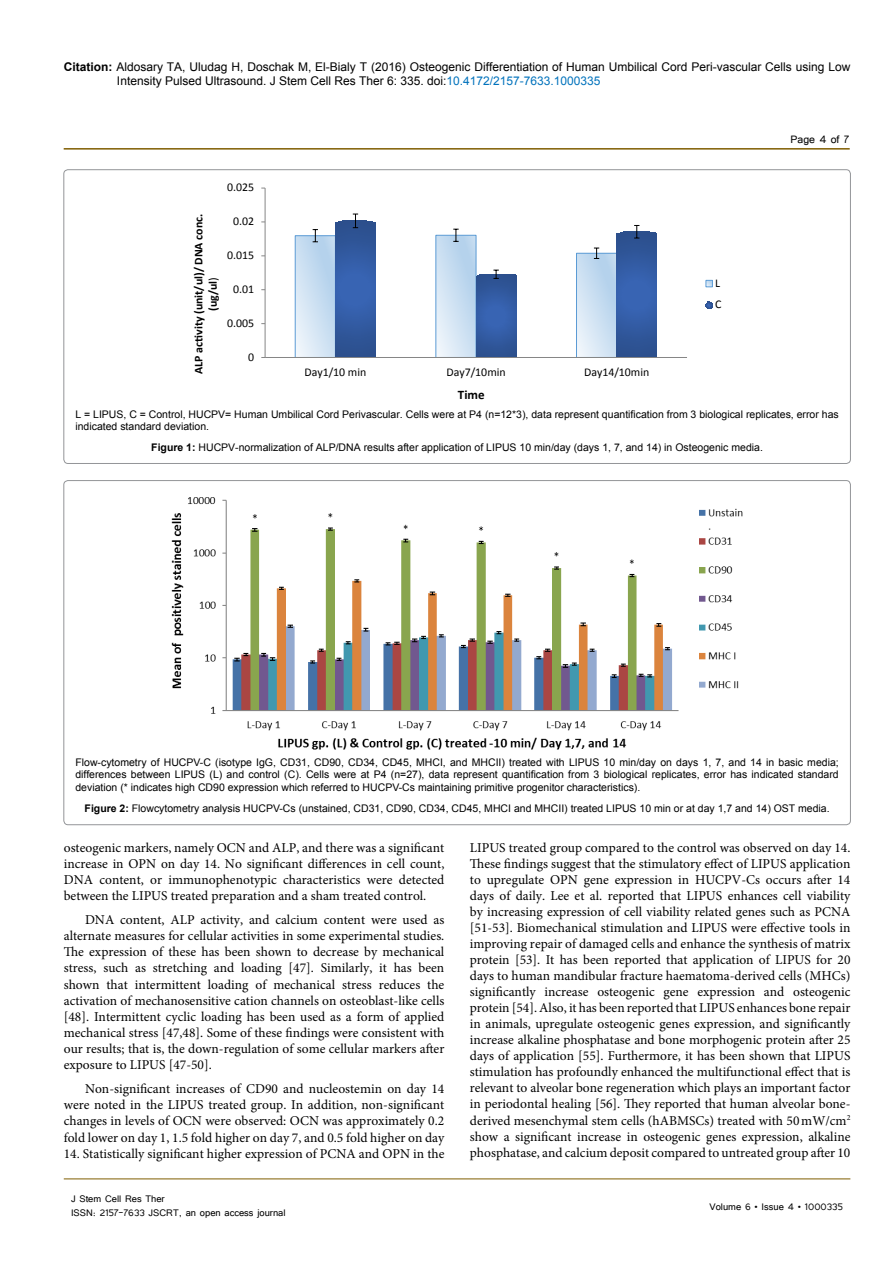
<style>
.page{position:relative;width:893px;height:1263px;background:#fff}
.page>*{position:absolute;margin:0;border:0;box-sizing:border-box;transform-origin:0 0}
.t1{font:13.5px/16px "Minion Pro";color:#000;text-align:justify}
.t2{font:13.5px "Tunga";color:#000}
.t3{font:700 13.05px "Calibri";color:#000}
.t4{font:12px/14.4px "Arial";color:#000}
.t5{font:12px/14.4px "Tunga";color:#000}
.t6{font:11.85px/21.5px "Calibri";color:#000}
.t7{font:700 11.85px "Calibri";color:#000}
.t8{font:10.5px/12.6px "Arial";color:#000}
.s1{font-weight:700}
.s2{color:#0072bc}
.s3{font-weight:400}
</style>
<div class="page">
<hr style="left:64px;top:148px;width:786px;height:2px;background:#7f5d00">
<hr style="left:64px;top:1179px;width:786px;height:1px;background:#7f5d00">
<div style="left:435px;top:235px;width:41px;height:123px;border:1px solid #5b9bd5"></div>
<svg style="left:335px;top:221px;width:41px;height:136px;background:#325aa1"></svg>
<svg style="left:476px;top:274px;width:40px;height:83px;background:#3159a0"></svg>
<svg style="left:617px;top:232px;width:40px;height:125px;background:#325aa1"></svg>
<svg style="left:295px;top:229px;width:40px;height:128px;background:#cadef0"></svg>
<svg style="left:436px;top:229px;width:40px;height:128px;background:#cadef0"></svg>
<svg style="left:576px;top:248px;width:41px;height:109px;background:#c5daee"></svg>
<svg style="left:353px;top:214px;width:5px;height:14px"></svg>
<svg style="left:493px;top:270px;width:6px;height:9px"></svg>
<svg style="left:634px;top:225px;width:5px;height:14px"></svg>
<hr style="left:265px;top:188px;width:1px;height:169px;background:#868686">
<hr style="left:265px;top:357px;width:422px;height:1px;background:#868686">
<svg style="left:707px;top:282px;width:4px;height:3px"></svg>
<div style="left:705px;top:280px;width:8px;height:7px;border:1px solid #5b9bd5"></div>
<svg style="left:706px;top:302px;width:6px;height:6px"></svg>
<img style="left:171px;top:497px;width:572px;height:253px">
<p class="t4" style="left:117px;top:60px;width:735px;text-indent:-53px"><span class="s1">Citation:</span> Aldosary TA, Uludag H, Doschak M, El-Bialy T (2016) Osteogenic Differentiation of Human Umbilical Cord Peri-vascular Cells using Low<br>Intensity Pulsed Ultrasound. J Stem Cell Res Ther 6: 335. doi:<span class="s2">10.4172/2157-7633.1000335</span></p>
<p class="t6" style="left:227px;top:177px;width:29px">0.025</p>
<p class="t7" style="left:191px;top:374px;width:161px;rotate:-90deg">ALP activity (unit/ul)/ DNA conc.</p>
<p class="t7" style="left:205px;top:311px;width:35px;rotate:-90deg">(ug/ul<span class="s3">)</span></p>
<p class="t6" style="left:233px;top:211px;width:22px">0.02</p>
<p class="t6" style="left:227px;top:245px;width:29px">0.015</p>
<p class="t6" style="left:233px;top:278px;width:22px">0.01</p>
<p class="t6" style="left:227px;top:312px;width:29px">0.005</p>
<p class="t6" style="left:248px;top:346px;width:8px">0</p>
<p class="t6" style="left:304px;top:362px;width:63px">Day1/10 min</p>
<p class="t6" style="left:446px;top:362px;width:61px">Day7/10min</p>
<p class="t6" style="left:584px;top:362px;width:67px">Day14/10min</p>
<p class="t3" style="left:458px;top:386px;width:28px">Time</p>
<p class="t6" style="left:715px;top:272px;width:8px">L<br>C</p>
<p class="t2" style="left:790px;top:131px;width:60px">Page 4 of 7</p>
<p class="t8" style="left:75px;top:408px;width:765px">L = LIPUS, C = Control, HUCPV= Human Umbilical Cord Perivascular. Cells were at P4 (n=12*3), data represent quantification from 3 biological replicates, error has indicated standard deviation.</p>
<p class="t8" style="left:151px;top:441px;width:613px"><span class="s1">Figure 1:</span> HUCPV-normalization of ALP/DNA results after application of LIPUS 10 min/day (days 1, 7, and 14) in Osteogenic media.</p>
<p class="t8" style="left:75px;top:756px;width:765px;text-align:justify">Flow-cytometry of HUCPV-C (isotype IgG, CD31, CD90, CD34, CD45, MHCI, and MHCII) treated with LIPUS 10 min/day on days 1, 7, and 14 in basic media; differences between LIPUS (L) and control (C). Cells were at P4 (n=27), data represent quantification from 3 biological replicates, error has indicated standard deviation (* indicates high CD90 expression which referred to HUCPV-Cs maintaining primitive progenitor characteristics).</p>
<p class="t8" style="left:85px;top:802px;width:746px"><span class="s1">Figure 2:</span> Flowcytometry analysis HUCPV-Cs (unstained, CD31, CD90, CD34, CD45, MHCI and MHCII) treated LIPUS 10 min or at day 1,7 and 14) OST media.</p>
<p class="t1" style="left:64px;top:839px;width:382px">osteogenic markers, namely OCN and ALP, and there was a significant increase in OPN on day 14. No significant differences in cell count, DNA content, or immunophenotypic characteristics were detected between the LIPUS treated preparation and a sham treated control.</p>
<p class="t1" style="left:64px;top:912px;width:382px;text-indent:21px">DNA content, ALP activity, and calcium content were used as alternate measures for cellular activities in some experimental studies.<br>The expression of these has been shown to decrease by mechanical stress, such as stretching and loading [47]. Similarly, it has been shown that intermittent loading of mechanical stress reduces the activation of mechanosensitive cation channels on osteoblast-like cells [48]. Intermittent cyclic loading has been used as a form of applied mechanical stress [47,48]. Some of these findings were consistent with our results; that is, the down-regulation of some cellular markers after exposure to LIPUS [47-50].</p>
<p class="t1" style="left:64px;top:1081px;width:382px;text-indent:21px">Non-significant increases of CD90 and nucleostemin on day 14 were noted in the LIPUS treated group. In addition, non-significant changes in levels of OCN were observed: OCN was approximately 0.2 fold lower on day 1, 1.5 fold higher on day 7, and 0.5 fold higher on day</p>
<p class="t1" style="left:64px;top:1145px;width:382px">14. Statistically significant higher expression of PCNA and OPN in the</p>
<p class="t5" style="left:71px;top:1190px;width:216px">J Stem Cell Res Ther<br>ISSN: 2157-7633 JSCRT, an open access journal</p>
<p class="t1" style="left:470px;top:839px;width:382px">LIPUS treated group compared to the control was observed on day 14.<br>These findings suggest that the stimulatory effect of LIPUS application to upregulate OPN gene expression in HUCPV-Cs occurs after 14 days of daily. Lee et al. reported that LIPUS enhances cell viability by increasing expression of cell viability related genes such as PCNA [51-53]. Biomechanical stimulation and LIPUS were effective tools in improving repair of damaged cells and enhance the synthesis of matrix protein [53]. It has been reported that application of LIPUS for 20 days to human mandibular fracture haematoma-derived cells (MHCs) significantly increase osteogenic gene expression and osteogenic protein [54]. Also, it has been reported that LIPUS enhances bone repair in animals, upregulate osteogenic genes expression, and significantly increase alkaline phosphatase and bone morphogenic protein after 25 days of application [55]. Furthermore, it has been shown that LIPUS stimulation has profoundly enhanced the multifunctional effect that is relevant to alveolar bone regeneration which plays an important factor in periodontal healing [56]. They reported that human alveolar bone&shy;derived mesenchymal stem cells (hABMSCs) treated with 50mW/cm<sup>2 </sup>show a significant increase in osteogenic genes expression, alkaline phosphatase, and calcium deposit compared to untreated group after 10</p>
<p class="t5" style="left:709px;top:1199px;width:135px">Volume 6 • Issue 4 • 1000335</p>
</div>
